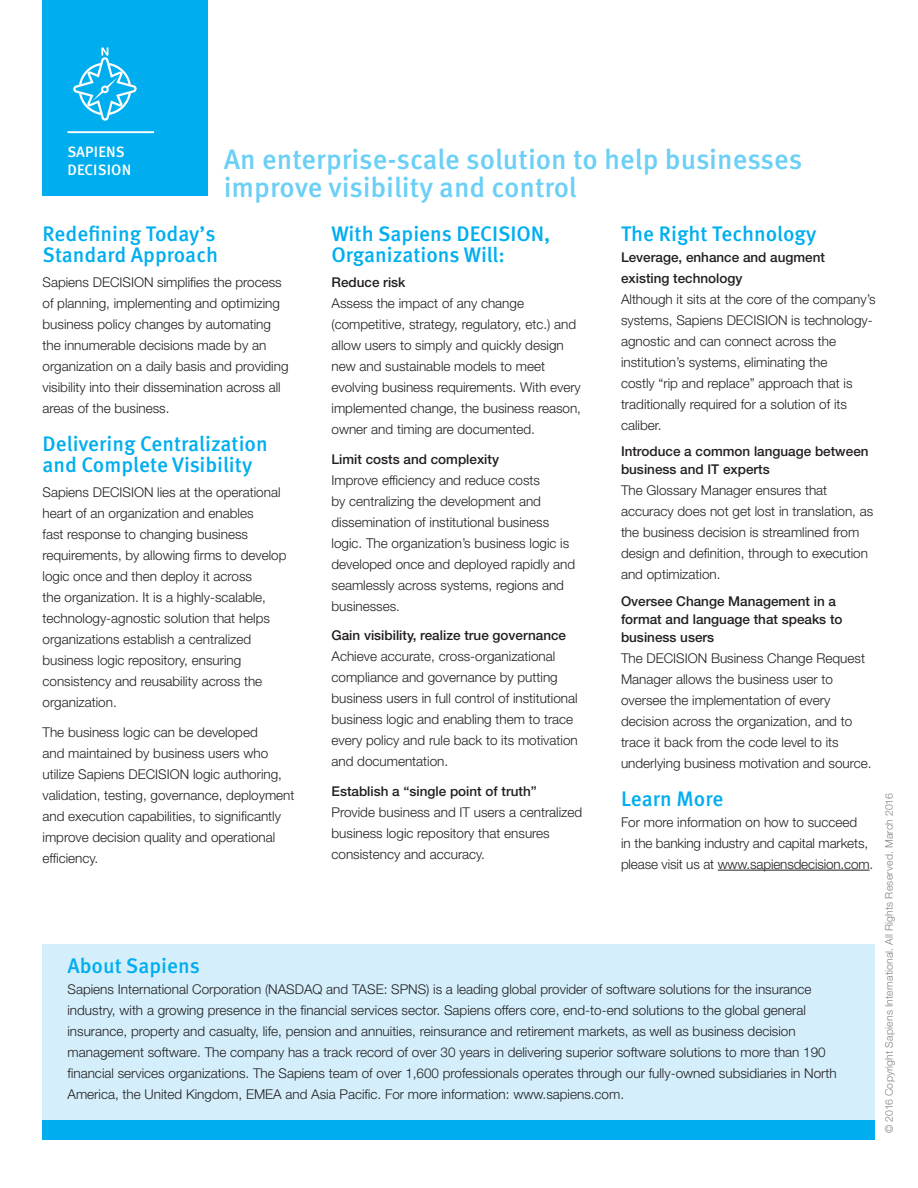
<style>
.page{position:relative;width:918px;height:1188px;background:#fff}
.page>*{position:absolute;margin:0;border:0;box-sizing:border-box;transform-origin:0 0}
.t1{font:500 28.05px/28px "Meta Pro";color:#6bcff6}
.t2{font:500 21px/21px "Meta Pro";color:#00aeef}
.t3{font:500 15px "Meta Pro";letter-spacing:.01em;color:#fff}
.t4{font:300 13.5px/21px "Helvetica Neue LT Std";color:#231f20}
.t5{font:500 13.5px/18px "Helvetica Neue LT Std";color:#231f20}
.Body_Text_Light_7_9{font:300 10.5px "Helvetica Neue LT Std";letter-spacing:.02em;color:#808285}
</style>
<div class="page">
<div style="left:43px;top:944px;width:832px;height:189px;background:#d4effb"></div>
<div style="left:43px;top:1120px;width:832px;height:19px;background:#00aeef"></div>
<div style="left:43px;top:0;width:165px;height:195px;background:#00aeef"></div>
<hr style="left:68px;top:131px;width:86px;height:2px;background:#fff">
<svg style="left:73px;top:47px;width:64px;height:74px"></svg>
<hr style="left:718px;top:870px;width:152px;height:1px;background:#231f20">
<p class="t3" style="left:68px;top:140px;width:59px">SAPIENS</p>
<p class="t3" style="left:68px;top:158px;width:65px">DECISION</p>
<p class="t1" style="left:224px;top:143px;width:580px">An enterprise-scale solution to help businesses improve visibility and control</p>
<p class="t2" style="left:43px;top:222px;width:177px">Redefining Today’s<br>Standard Approach</p>
<p class="t4" style="left:43px;top:271px;width:248px">Sapiens DECISION simplifies the process of planning, implementing and optimizing business policy changes by automating the innumerable decisions made by an organization on a daily basis and providing visibility into their dissemination across all areas of the business.</p>
<p class="t2" style="left:43px;top:432px;width:227px">Delivering Centralization and Complete Visibility</p>
<p class="t4" style="left:43px;top:482px;width:246px">Sapiens DECISION lies at the operational heart of an organization and enables<br>fast response to changing business requirements, by allowing firms to develop logic once and then deploy it across<br>the organization. It is a highly-scalable, technology-agnostic solution that helps organizations establish a centralized business logic repository, ensuring consistency and reusability across the organization.</p>
<p class="t4" style="left:43px;top:721px;width:254px">The business logic can be developed<br>and maintained by business users who utilize Sapiens DECISION logic authoring, validation, testing, governance, deployment and execution capabilities, to significantly improve decision quality and operational efficiency.</p>
<p class="t2" style="left:332px;top:222px;width:220px">With Sapiens DECISION,<br>Organizations Will:</p>
<p class="t5" style="left:332px;top:273px;width:76px">Reduce risk</p>
<p class="t4" style="left:332px;top:292px;width:251px">Assess the impact of any change (competitive, strategy, regulatory, etc.) and allow users to simply and quickly design new and sustainable models to meet evolving business requirements. With every implemented change, the business reason, owner and timing are documented.</p>
<p class="t5" style="left:332px;top:450px;width:169px">Limit costs and complexity</p>
<p class="t4" style="left:332px;top:469px;width:245px">Improve efficiency and reduce costs<br>by centralizing the development and dissemination of institutional business logic. The organization’s business logic is developed once and deployed rapidly and seamlessly across systems, regions and businesses.</p>
<p class="t5" style="left:332px;top:626px;width:236px">Gain visibility, realize true governance</p>
<p class="t4" style="left:332px;top:645px;width:248px">Achieve accurate, cross-organizational compliance and governance by putting business users in full control of institutional business logic and enabling them to trace every policy and rule back to its motivation and documentation.</p>
<p class="t5" style="left:332px;top:782px;width:207px">Establish a “single point of truth”</p>
<p class="t4" style="left:332px;top:801px;width:252px">Provide business and IT users a centralized business logic repository that ensures consistency and accuracy.</p>
<p class="t2" style="left:621px;top:222px;width:197px">The Right Technology</p>
<p class="t5" style="left:621px;top:246px;width:206px;line-height:21px">Leverage, enhance and augment existing technology</p>
<p class="t4" style="left:621px;top:288px;width:256px">Although it sits at the core of the company’s systems, Sapiens DECISION is technology&shy;agnostic and can connect across the institution’s systems, eliminating the<br>costly “rip and replace” approach that is traditionally required for a solution of its caliber.</p>
<p class="t5" style="left:621px;top:442px;width:249px">Introduce a common language between business and IT experts</p>
<p class="t4" style="left:621px;top:480px;width:254px">The Glossary Manager ensures that accuracy does not get lost in translation, as the business decision is streamlined from design and definition, through to execution and optimization.</p>
<p class="t5" style="left:621px;top:592px;width:223px">Oversee Change Management in a format and language that speaks to business users</p>
<p class="t4" style="left:621px;top:647px;width:252px">The DECISION Business Change Request Manager allows the business user to oversee the implementation of every decision across the organization, and to trace it back from the code level to its underlying business motivation and source.</p>
<p class="t2" style="left:621px;top:787px;width:104px">Learn More</p>
<p class="t4" style="left:621px;top:811px;width:254px">For more information on how to succeed<br>in the banking industry and capital markets, please visit us at www.sapiensdecision.com.</p>
<p class="t2" style="left:68px;top:954px;width:134px">About Sapiens</p>
<p class="t4" style="left:68px;top:978px;width:771px">Sapiens International Corporation (NASDAQ and TASE: SPNS) is a leading global provider of software solutions for the insurance industry, with a growing presence in the financial services sector. Sapiens offers core, end-to-end solutions to the global general insurance, property and casualty, life, pension and annuities, reinsurance and retirement markets, as well as business decision management software. The company has a track record of over 30 years in delivering superior software solutions to more than 190 financial services organizations. The Sapiens team of over 1,600 professionals operates through our fully-owned subsidiaries in North America, the United Kingdom, EMEA and Asia Pacific. For more information: www.sapiens.com.</p>
<p class="Body_Text_Light_7_9" style="left:883px;top:1133px;width:341px;rotate:-90deg">© 2016 Copyright Sapiens International. All Rights Reserved. March 2016</p>
</div>
